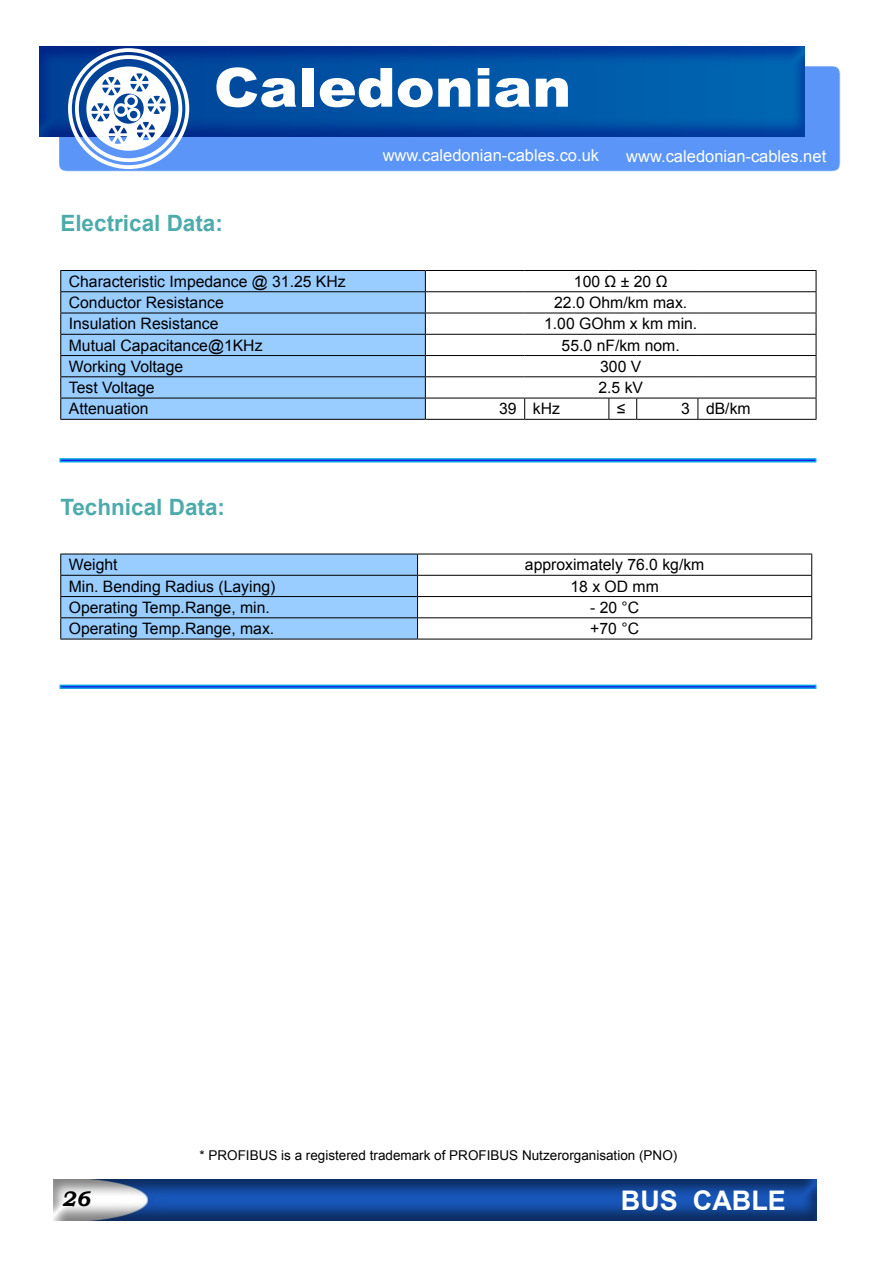
<style>
.page{position:relative;width:893px;height:1263px;background:#fff}
.page>*{position:absolute;margin:0;border:0;box-sizing:border-box;transform-origin:0 0}
.t1{font:900 54px "Arial";color:#fff;scale:1.08 1}
.t2{font:700 27px "Arial";color:#fff}
.t3{font:700 22.5px "Arial";color:#4eabab}
.t4{font:italic 700 21px "Bookman Old Style";color:#000}
.t5{font:16.5px "Arial";color:#fff}
.t6{font:15.75px "Arial";color:#000}
.t7{font:13.5px "Arial";color:#000}
</style>
<div class="page">
<div style="left:52px;top:1177px;width:765px;height:45px;background:#000;opacity:.5"></div>
<div style="left:59px;top:66px;width:818px;height:142px;background:#1368f4;opacity:.7"></div>
<div style="left:39px;top:43px;width:766px;height:96px;background:#001ec3;opacity:.5"></div>
<svg style="left:68px;top:48px;width:121px;height:121px"></svg>
<div style="left:61px;top:271px;width:364px;height:148px;background:#9cf"></div>
<svg style="left:60px;top:271px;width:1px;height:148px"></svg>
<hr style="left:60px;top:270px;width:365px;height:1px;background:#000">
<hr style="left:425px;top:270px;width:100px;height:1px;background:#000">
<hr style="left:525px;top:270px;width:84px;height:1px;background:#000">
<svg style="left:609px;top:270px;width:28px;height:1px"></svg>
<hr style="left:637px;top:270px;width:61px;height:1px;background:#000">
<hr style="left:698px;top:270px;width:118px;height:1px;background:#000">
<hr style="left:60px;top:291px;width:365px;height:1px;background:#000">
<hr style="left:425px;top:291px;width:100px;height:1px;background:#000">
<hr style="left:525px;top:291px;width:84px;height:1px;background:#000">
<svg style="left:609px;top:291px;width:28px;height:1px"></svg>
<hr style="left:637px;top:291px;width:61px;height:1px;background:#000">
<hr style="left:698px;top:291px;width:118px;height:1px;background:#000">
<hr style="left:60px;top:313px;width:365px;height:1px;background:#000">
<hr style="left:425px;top:313px;width:100px;height:1px;background:#000">
<hr style="left:525px;top:313px;width:84px;height:1px;background:#000">
<svg style="left:609px;top:313px;width:28px;height:1px"></svg>
<hr style="left:637px;top:313px;width:61px;height:1px;background:#000">
<hr style="left:698px;top:313px;width:118px;height:1px;background:#000">
<hr style="left:60px;top:334px;width:365px;height:1px;background:#000">
<hr style="left:425px;top:334px;width:100px;height:1px;background:#000">
<hr style="left:525px;top:334px;width:84px;height:1px;background:#000">
<svg style="left:609px;top:334px;width:28px;height:1px"></svg>
<hr style="left:637px;top:334px;width:61px;height:1px;background:#000">
<hr style="left:698px;top:334px;width:118px;height:1px;background:#000">
<hr style="left:60px;top:355px;width:365px;height:1px;background:#000">
<hr style="left:425px;top:355px;width:100px;height:1px;background:#000">
<hr style="left:525px;top:355px;width:84px;height:1px;background:#000">
<svg style="left:609px;top:355px;width:28px;height:1px"></svg>
<hr style="left:637px;top:355px;width:61px;height:1px;background:#000">
<hr style="left:698px;top:355px;width:118px;height:1px;background:#000">
<hr style="left:60px;top:376px;width:365px;height:1px;background:#000">
<hr style="left:425px;top:376px;width:100px;height:1px;background:#000">
<hr style="left:525px;top:376px;width:84px;height:1px;background:#000">
<svg style="left:609px;top:376px;width:28px;height:1px"></svg>
<hr style="left:637px;top:376px;width:61px;height:1px;background:#000">
<hr style="left:698px;top:376px;width:118px;height:1px;background:#000">
<hr style="left:60px;top:398px;width:365px;height:1px;background:#000">
<hr style="left:425px;top:398px;width:100px;height:1px;background:#000">
<hr style="left:525px;top:398px;width:84px;height:1px;background:#000">
<hr style="left:637px;top:398px;width:61px;height:1px;background:#000">
<hr style="left:698px;top:398px;width:118px;height:1px;background:#000">
<hr style="left:60px;top:419px;width:365px;height:1px;background:#000">
<hr style="left:425px;top:419px;width:100px;height:1px;background:#000">
<hr style="left:525px;top:419px;width:84px;height:1px;background:#000">
<hr style="left:637px;top:419px;width:61px;height:1px;background:#000">
<hr style="left:698px;top:419px;width:118px;height:1px;background:#000">
<svg style="left:425px;top:271px;width:1px;height:148px"></svg>
<svg style="left:524px;top:398px;width:1px;height:21px"></svg>
<svg style="left:608px;top:398px;width:29px;height:22px"></svg>
<svg style="left:697px;top:398px;width:1px;height:21px"></svg>
<svg style="left:816px;top:271px;width:1px;height:148px"></svg>
<hr style="left:418px;top:554px;width:394px;height:1px;background:#000">
<hr style="left:418px;top:575px;width:394px;height:1px;background:#000">
<hr style="left:418px;top:596px;width:394px;height:1px;background:#000">
<hr style="left:418px;top:617px;width:394px;height:1px;background:#000">
<hr style="left:60px;top:639px;width:358px;height:1px;background:#000">
<hr style="left:418px;top:639px;width:394px;height:1px;background:#000">
<svg style="left:60px;top:554px;width:358px;height:85px;background:#91c1f1"></svg>
<svg style="left:811px;top:554px;width:2px;height:86px"></svg>
<div style="left:60px;top:458px;width:756px;height:4px;border:2px solid #00a0e9"></div>
<div style="left:60px;top:685px;width:756px;height:4px;border:2px solid #00a0e9"></div>
<h1 class="t1" style="left:214px;top:48px;width:333px">Caledonian</h1>
<h3 class="t3" style="left:60px;top:208px;width:164px">Electrical Data:</h3>
<p class="t5" style="left:383px;top:144px;width:218px">www.caledonian-cables.co.uk</p>
<p class="t5" style="left:626px;top:145px;width:201px">www.caledonian-cables.net</p>
<p class="t6" style="left:69px;top:271px;width:278px">Characteristic Impedance @ 31.25 KHz</p>
<p class="t6" style="left:574px;top:271px;width:95px">100 Ω ± 20 Ω</p>
<p class="t6" style="left:69px;top:292px;width:156px">Conductor Resistance</p>
<p class="t6" style="left:554px;top:292px;width:135px">22.0 Ohm/km max.</p>
<p class="t6" style="left:69px;top:313px;width:151px">Insulation Resistance</p>
<p class="t6" style="left:544px;top:313px;width:155px">1.00 GOhm x km min.</p>
<p class="t6" style="left:69px;top:335px;width:195px">Mutual Capacitance@1KHz</p>
<p class="t6" style="left:562px;top:335px;width:120px">55.0 nF/km nom.</p>
<p class="t6" style="left:69px;top:356px;width:116px">Working Voltage</p>
<p class="t6" style="left:600px;top:356px;width:43px">300 V</p>
<p class="t6" style="left:69px;top:377px;width:87px">Test Voltage</p>
<p class="t6" style="left:598px;top:377px;width:46px">2.5 kV</p>
<p class="t6" style="left:69px;top:398px;width:81px">Attenuation</p>
<p class="t6" style="left:499px;top:398px;width:62px">39 kHz</p>
<p class="t6" style="left:617px;top:398px;width:10px">≤</p>
<p class="t6" style="left:681px;top:398px;width:71px">3 dB/km</p>
<h3 class="t3" style="left:60px;top:492px;width:166px">Technical Data:</h3>
<p class="t6" style="left:69px;top:554px;width:50px">Weight</p>
<p class="t6" style="left:525px;top:554px;width:181px">approximately 76.0 kg/km</p>
<p class="t6" style="left:69px;top:576px;width:208px">Min. Bending Radius (Laying)</p>
<p class="t6" style="left:570px;top:576px;width:90px">18 x OD mm</p>
<p class="t6" style="left:69px;top:597px;width:203px">Operating Temp.Range, min.</p>
<p class="t6" style="left:590px;top:597px;width:51px">- 20 °C</p>
<p class="t6" style="left:69px;top:618px;width:207px">Operating Temp.Range, max.</p>
<p class="t6" style="left:590px;top:618px;width:50px">+70 °C</p>
<h3 class="t4" style="left:62px;top:1183px;width:30px">26</h3>
<p class="t7" style="left:199px;top:1146px;width:479px">* PROFIBUS is a registered trademark of PROFIBUS Nutzerorganisation (PNO)</p>
<h2 class="t2" style="left:621px;top:1182px;width:166px">BUS CABLE</h2>
</div>
